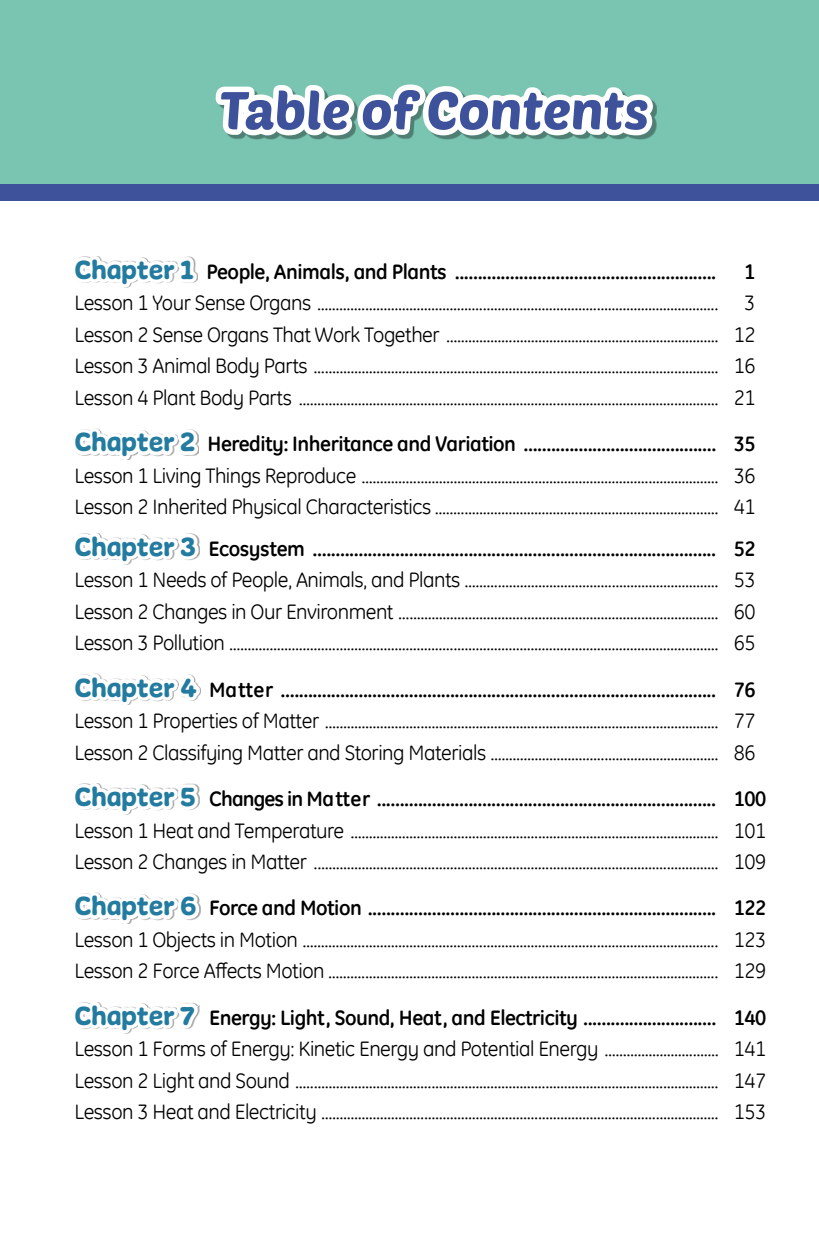
<style>
.page{position:relative;width:819px;height:1260px;background:#fff}
.page>*{position:absolute;margin:0;border:0;box-sizing:border-box;transform-origin:0 0}
.t1{font:52.5px "Poetsen One";color:#3e529c}
.t2{font:21px/31.5px "GE Inspira";letter-spacing:-.025em;color:#000;text-align:justify}
.t3{font:700 21px "GE Inspira";letter-spacing:-.025em;color:#000}
.s1{font-family:"Freude";font-weight:400;font-size:28px;color:#237ba0}
.s2{font-family:"Freude";font-size:28px;color:#237ba0}
.s3{font-weight:700}
</style>
<div class="page">
<div style="left:0;top:0;width:819px;height:185px;background:#7ac4b2"></div>
<div style="left:0;top:184px;width:819px;height:17px;background:#3e529c"></div>
<hr style="left:0;top:0;width:1px;height:185px;background:#7ac4b2">
<svg style="left:77px;top:84px;width:580px;height:376px"></svg>
<svg style="left:79px;top:533px;width:121px;height:32px"></svg>
<svg style="left:79px;top:673px;width:122px;height:32px"></svg>
<svg style="left:79px;top:783px;width:121px;height:32px"></svg>
<svg style="left:77px;top:892px;width:124px;height:32px"></svg>
<svg style="left:79px;top:1002px;width:121px;height:32px"></svg>
<h1 class="t1" style="left:219px;top:77px;width:431px">Table of Contents</h1>
<p class="t3" style="left:74px;top:258px;width:643px"><span class="s1">Chapter 1</span> People, Animals, and Plants .........................................................</p>
<p class="t3" style="left:744px;top:258px;width:13px">1</p>
<p class="t2" style="left:74px;top:287px;width:682px">Lesson 1 Your Sense Organs ............................................................................................................. 3<br>Lesson 2 Sense Organs That Work Together .......................................................................... 12<br>Lesson 3 Animal Body Parts .............................................................................................................. 16<br>Lesson 4 Plant Body Parts .................................................................................................................. 21</p>
<p class="t2" style="left:74px;top:428px;width:682px"><span class="s2">Chapter 2</span> <span class="s3">Heredity: Inheritance and Variation .......................................... 35<br></span>Lesson 1 Living Things Reproduce ................................................................................................. 36<br>Lesson 2 Inherited Physical Characteristics ............................................................................. 41</p>
<p class="t2" style="left:74px;top:532px;width:682px"><span class="s2">Chapter 3</span> <span class="s3">Ecosystem ........................................................................................ 52<br></span>Lesson 1 Needs of People, Animals, and Plants ..................................................................... 53<br>Lesson 2 Changes in Our Environment ....................................................................................... 60<br>Lesson 3 Pollution ..................................................................................................................................... 65</p>
<p class="t2" style="left:74px;top:673px;width:682px"><span class="s2">Chapter 4</span> <span class="s3">Matter ............................................................................................... 76<br></span>Lesson 1 Properties of Matter ........................................................................................................... 77<br>Lesson 2 Classifying Matter and Storing Materials .............................................................. 86</p>
<p class="t2" style="left:74px;top:783px;width:693px"><span class="s2">Chapter 5</span> <span class="s3">Changes in Matter .......................................................................... 100<br></span>Lesson 1 Heat and Temperature .................................................................................................... 101<br>Lesson 2 Changes in Matter .............................................................................................................. 109</p>
<p class="t2" style="left:74px;top:892px;width:693px"><span class="s2">Chapter 6</span> <span class="s3">Force and Motion ............................................................................ 122<br></span>Lesson 1 Objects in Motion ................................................................................................................. 123<br>Lesson 2 Force Affects Motion .......................................................................................................... 129</p>
<p class="t2" style="left:74px;top:1001px;width:693px"><span class="s2">Chapter 7</span> <span class="s3">Energy: Light, Sound, Heat, and Electricity ............................. 140<br></span>Lesson 1 Forms of Energy: Kinetic Energy and Potential Energy ............................... 141<br>Lesson 2 Light and Sound ................................................................................................................... 147<br>Lesson 3 Heat and Electricity ............................................................................................................ 153</p>
</div>
